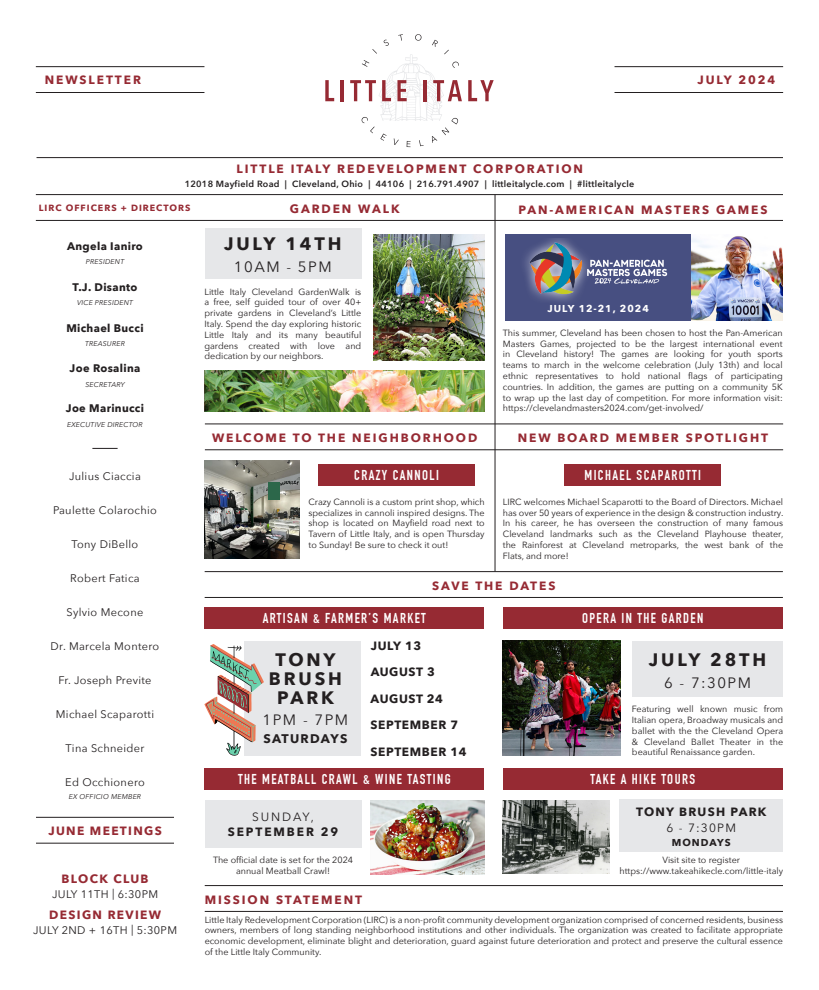
<style>
.page{position:relative;width:819px;height:990px;background:#fff}
.page>*{position:absolute;margin:0;border:0;box-sizing:border-box;transform-origin:0 0}
.t1{font:700 18px/19px "Avenir Next";letter-spacing:.16em;color:#231f20;text-align:center}
.t2{font:15px "Avenir Next";letter-spacing:.1em;color:#231f20}
.t3{font:700 14px "DIN Condensed";letter-spacing:.1em;color:#fff}
.t4{font:700 12.5px "Avenir Next";letter-spacing:.1em;color:#231f20}
.t5{font:700 12px "Avenir Next";letter-spacing:.16em;color:#962a33}
.t6{font:700 12px "Avenir Next";letter-spacing:.05em;color:#231f20}
.t7{font:700 12px "Avenir Next";letter-spacing:.11em;color:#962a33}
.t8{font:700 12px/16px "Avenir Next";letter-spacing:.1em;color:#231f20;text-align:center}
.t9{font:700 12px/15px "Avenir Next";letter-spacing:.16em;color:#231f20;text-align:center}
.t10{font:11px "Avenir Next";letter-spacing:.03em;color:#231f20}
.t11{font:700 11px "Avenir Next";letter-spacing:.03em;color:#231f20}
.t12{font:700 10px "Avenir Next";letter-spacing:.1em;color:#fff}
.t13{font:700 10px "Avenir Next";letter-spacing:.1em;color:#231f20}
.t14{font:9px/10.8px "Avenir Next";color:#231f20;text-align:justify}
.t15{font:600 9px "Avenir Next";letter-spacing:.03em;color:#231f20}
.t16{font:700 9px "Avenir Next";letter-spacing:.11em;color:#962a33}
.t17{font:italic 7px "Avenir Next";letter-spacing:.03em;color:#231f20}
.s1{font-weight:400}
</style>
<div class="page">
<svg style="left:92px;top:448px;width:26px;height:1px"></svg>
<hr style="left:36px;top:194px;width:747px;height:1px;background:#231f20">
<hr style="left:36px;top:220px;width:747px;height:1px;background:#231f20">
<hr style="left:205px;top:885px;width:578px;height:1px;background:#231f20">
<hr style="left:205px;top:911px;width:578px;height:1px;background:#231f20">
<img style="left:205px;top:460px;width:95px;height:99px">
<div style="left:205px;top:800px;width:156px;height:48px;background:#e6e7e9"></div>
<div style="left:632px;top:641px;width:151px;height:56px;background:#e6e7e9"></div>
<div style="left:205px;top:228px;width:156px;height:50px;background:#e6e7e9"></div>
<div style="left:505px;top:234px;width:186px;height:86px;background:#474f81"></div>
<hr style="left:205px;top:424px;width:578px;height:1px;background:#231f20">
<hr style="left:205px;top:450px;width:578px;height:1px;background:#231f20">
<div style="left:564px;top:464px;width:157px;height:21px;background:#962a33"></div>
<div style="left:318px;top:464px;width:157px;height:21px;background:#962a33"></div>
<div style="left:204px;top:607px;width:280px;height:22px;background:#962a33"></div>
<div style="left:204px;top:768px;width:280px;height:22px;background:#962a33"></div>
<div style="left:503px;top:607px;width:280px;height:22px;background:#962a33"></div>
<div style="left:503px;top:768px;width:280px;height:22px;background:#962a33"></div>
<div style="left:244px;top:641px;width:117px;height:115px;background:#e6e7e9"></div>
<div style="left:620px;top:800px;width:163px;height:52px;background:#e6e7e9"></div>
<hr style="left:205px;top:571px;width:578px;height:1px;background:#231f20">
<hr style="left:205px;top:597px;width:578px;height:1px;background:#231f20">
<img style="left:204px;top:644px;width:60px;height:112px">
<img style="left:503px;top:800px;width:107px;height:74px">
<img style="left:374px;top:234px;width:111px;height:126px">
<img style="left:205px;top:370px;width:280px;height:41px">
<div style="left:268px;top:482px;width:12px;height:18px;background:#2c674a"></div>
<img style="left:525px;top:238px;width:143px;height:64px">
<img style="left:691px;top:236px;width:92px;height:84px">
<img style="left:503px;top:641px;width:117px;height:114px">
<img style="left:371px;top:800px;width:113px;height:75px">
<hr style="left:495px;top:194px;width:1px;height:377px;background:#231f20">
<svg style="left:325px;top:80px;width:9px;height:21px"></svg>
<hr style="left:341px;top:80px;width:3px;height:21px;background:#962a33">
<svg style="left:468px;top:80px;width:26px;height:21px"></svg>
<svg style="left:350px;top:34px;width:112px;height:113px"></svg>
<hr style="left:36px;top:66px;width:168px;height:1px;background:#231f20">
<hr style="left:36px;top:92px;width:168px;height:1px;background:#231f20">
<hr style="left:615px;top:66px;width:168px;height:1px;background:#231f20">
<hr style="left:615px;top:92px;width:168px;height:1px;background:#231f20">
<hr style="left:37px;top:157px;width:746px;height:1px;background:#231f20">
<hr style="left:36px;top:817px;width:138px;height:1px;background:#231f20">
<hr style="left:36px;top:843px;width:138px;height:1px;background:#231f20">
<h3 class="t5" style="left:45px;top:69px;width:98px">NEWSLETTER</h3>
<h3 class="t5" style="left:237px;top:159px;width:348px">LITTLE ITALY REDEVELOPMENT CORPORATION</h3>
<p class="t15" style="left:185px;top:176px;width:451px">12018 Mayfield Road | Cleveland, Ohio | 44106 | 216.791.4907 | littleitalycle.com | #littleitalycle</p>
<p class="t5" style="left:697px;top:69px;width:79px">JULY 2024</p>
<p class="t16" style="left:39px;top:200px;width:153px">LIRC OFFICERS + DIRECTORS</p>
<p class="t11" style="left:67px;top:237px;width:77px">Angela Ianiro</p>
<p class="t17" style="left:86px;top:256px;width:40px">PRESIDENT</p>
<p class="t11" style="left:72px;top:277px;width:67px">T.J. Disanto</p>
<p class="t17" style="left:77px;top:297px;width:58px">VICE PRESIDENT</p>
<p class="t11" style="left:66px;top:318px;width:79px">Michael Bucci</p>
<p class="t17" style="left:85px;top:338px;width:41px">TREASURER</p>
<p class="t11" style="left:70px;top:359px;width:72px">Joe Rosalina</p>
<p class="t17" style="left:85px;top:378px;width:41px">SECRETARY</p>
<p class="t11" style="left:66px;top:399px;width:80px">Joe Marinucci</p>
<p class="t17" style="left:67px;top:418px;width:77px">EXECUTIVE DIRECTOR</p>
<p class="t10" style="left:69px;top:467px;width:73px">Julius Ciaccia</p>
<p class="t10" style="left:53px;top:501px;width:105px">Paulette Colarochio</p>
<p class="t10" style="left:72px;top:535px;width:68px">Tony DiBello</p>
<p class="t10" style="left:70px;top:569px;width:71px">Robert Fatica</p>
<p class="t10" style="left:67px;top:603px;width:78px">Sylvio Mecone</p>
<p class="t10" style="left:51px;top:637px;width:110px">Dr. Marcela Montero</p>
<p class="t10" style="left:58px;top:671px;width:95px">Fr. Joseph Previte</p>
<p class="t10" style="left:56px;top:705px;width:100px">Michael Scaparotti</p>
<p class="t10" style="left:65px;top:739px;width:81px">Tina Schneider</p>
<p class="t10" style="left:65px;top:773px;width:81px">Ed Occhionero</p>
<p class="t17" style="left:69px;top:791px;width:74px">EX OFFICIO MEMBER</p>
<p class="t7" style="left:48px;top:820px;width:115px">JUNE MEETINGS</p>
<p class="t7" style="left:62px;top:869px;width:88px">BLOCK CLUB</p>
<p class="t10" style="left:52px;top:885px;width:107px">JULY 11TH | 6:30PM</p>
<p class="t7" style="left:49px;top:904px;width:113px">DESIGN REVIEW</p>
<p class="t10" style="left:33px;top:921px;width:145px">JULY 2ND + 16TH | 5:30PM</p>
<p class="t5" style="left:290px;top:198px;width:111px">GARDEN WALK</p>
<p class="t1" style="left:224px;top:234px;width:119px">JULY 14TH</p>
<p class="t2" style="left:234px;top:254px;width:99px">10AM - 5PM</p>
<p class="t14" style="left:204px;top:286px;width:158px">Little Italy Cleveland GardenWalk is a free, self guided tour of over 40+ private gardens in Cleveland’s Little Italy. Spend the day exploring historic Little Italy and its many beautiful gardens created with love and dedication by our neighbors.</p>
<p class="t5" style="left:212px;top:428px;width:267px">WELCOME TO THE NEIGHBORHOOD</p>
<p class="t5" style="left:518px;top:199px;width:251px">PAN-AMERICAN MASTERS GAMES</p>
<p class="t12" style="left:548px;top:300px;width:103px">JULY 12-21, 2024</p>
<p class="t14" style="left:503px;top:327px;width:281px">This summer, Cleveland has been chosen to host the Pan-American Masters Games, projected to be the largest international event in Cleveland history! The games are looking for youth sports teams to march in the welcome celebration (July 13th) and local ethnic representatives to hold national flags of participating countries. In addition, the games are putting on a community 5K to wrap up the last day of competition. For more information visit: https://clevelandmasters2024.com/get-involved/</p>
<p class="t5" style="left:518px;top:428px;width:252px">NEW BOARD MEMBER SPOTLIGHT</p>
<p class="t3" style="left:354px;top:467px;width:86px">CRAZY CANNOLI</p>
<p class="t3" style="left:585px;top:467px;width:118px">MICHAEL SCAPAROTTI</p>
<p class="t14" style="left:503px;top:496px;width:282px">LIRC welcomes Michael Scaparotti to the Board of Directors. Michael has over 50 years of experience in the design &amp; construction industry.<br>In his career, he has overseen the construction of many famous Cleveland landmarks such as the Cleveland Playhouse theater, the Rainforest at Cleveland metroparks, the west bank of the Flats, and more!</p>
<p class="t14" style="left:309px;top:496px;width:178px">Crazy Cannoli is a custom print shop, which specializes in cannoli inspired designs. The shop is located on Mayfield road next to Tavern of Little Italy, and is open Thursday to Sunday! Be sure to check it out!</p>
<p class="t5" style="left:432px;top:575px;width:125px">SAVE THE DATES</p>
<p class="t3" style="left:263px;top:610px;width:165px">ARTISAN &amp; FARMER’S MARKET</p>
<p class="t1" style="left:269px;top:650px;width:75px">TONY<br>BRUSH<br>PARK</p>
<p class="t2" style="left:263px;top:707px;width:87px">1PM - 7PM</p>
<p class="t4" style="left:263px;top:728px;width:86px">SATURDAYS</p>
<p class="t6" style="left:371px;top:635px;width:52px">JULY 13</p>
<p class="t6" style="left:371px;top:662px;width:66px">AUGUST 3</p>
<p class="t6" style="left:371px;top:688px;width:74px">AUGUST 24</p>
<p class="t6" style="left:371px;top:715px;width:89px">SEPTEMBER 7</p>
<p class="t6" style="left:371px;top:741px;width:98px">SEPTEMBER 14</p>
<p class="t3" style="left:238px;top:771px;width:214px">THE MEATBALL CRAWL &amp; WINE TASTING</p>
<p class="t9" style="left:228px;top:809px;width:112px"><span class="s1">SUNDAY,<br></span>SEPTEMBER 29</p>
<p class="t14" style="left:213px;top:854px;width:142px;text-align:center">The official date is set for the 2024 annual Meatball Crawl!</p>
<p class="t3" style="left:582px;top:610px;width:123px">OPERA IN THE GARDEN</p>
<p class="t1" style="left:649px;top:650px;width:119px">JULY 28TH</p>
<p class="t2" style="left:664px;top:670px;width:89px">6 - 7:30PM</p>
<p class="t14" style="left:632px;top:703px;width:153px">Featuring well known music from Italian opera, Broadway musicals and ballet with the the Cleveland Opera &amp; Cleveland Ballet Theater in the beautiful Renaissance garden.</p>
<p class="t3" style="left:590px;top:771px;width:106px">TAKE A HIKE TOURS</p>
<p class="t8" style="left:636px;top:804px;width:132px">TONY BRUSH PARK<br><span class="s1">6 - 7:30PM</span></p>
<p class="t13" style="left:672px;top:834px;width:60px">MONDAYS</p>
<p class="t14" style="left:620px;top:854px;width:165px;text-align:center">Visit site to register https://www.takeahikecle.com/little-italy</p>
<h3 class="t5" style="left:205px;top:889px;width:159px">MISSION STATEMENT</h3>
<p class="t14" style="left:205px;top:914px;width:580px">Little Italy Redevelopment Corporation (LIRC) is a non-profit community development organization comprised of concerned residents, business owners, members of long standing neighborhood institutions and other individuals. The organization was created to facilitate appropriate economic development, eliminate blight and deterioration, guard against future deterioration and protect and preserve the cultural essence of the Little Italy Community.</p>
</div>
